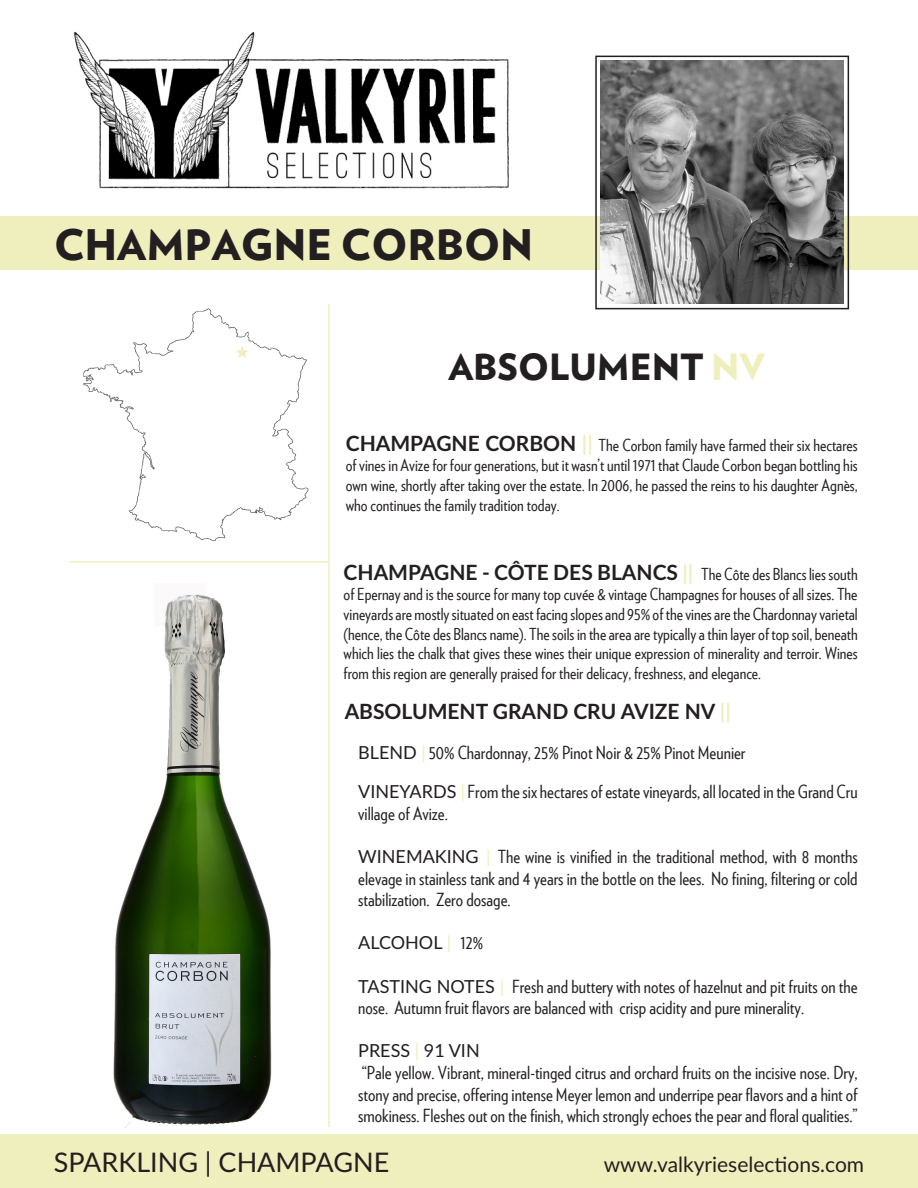
<style>
.page{position:relative;width:918px;height:1188px;background:#fff}
.page>*{position:absolute;margin:0;border:0;box-sizing:border-box;transform-origin:0 0}
.t1{font:900 42px "Verlag";color:#231f20}
.t2{font:900 36px "Verlag";color:#231f20}
.t3{font:27px "Lato";color:#231f20}
.t4{font:700 21px "Lato";color:#231f20}
.t5{font:21px "Lato";color:#231f20}
.t6{font:18px/21.6px "Verlag Condensed";color:#231f20}
.t7{font:18px "Lato";color:#231f20}
.t8{font:16.5px/19.8px "Verlag Condensed";color:#231f20;text-align:justify}
.s1{color:#efefbd}
.s2{font-family:"Lato";font-weight:700;font-size:21px}
.s3{font-family:"Lato";font-weight:700;font-size:21px;color:#efefbd}
.s4{font-family:"Lato"}
.s5{font-family:"Lato";color:#efefbd}
.s6{font-family:"Verlag Condensed"}
</style>
<div class="page">
<img style="left:73px;top:31px;width:436px;height:158px">
<img style="left:113px;top:594px;width:159px;height:533px">
<hr style="left:328px;top:304px;width:2px;height:823px;background:#efefbd">
<div style="left:0;top:216px;width:918px;height:54px;background:#efefbd"></div>
<img style="left:601px;top:61px;width:243px;height:243px">
<div style="left:1px;top:1134px;width:917px;height:54px;background:#efefbd"></div>
<hr style="left:69px;top:561px;width:259px;height:2px;background:#efefbd">
<div style="left:595px;top:56px;width:254px;height:253px;border:2px solid #231f20"></div>
<img style="left:83px;top:308px;width:226px;height:233px">
<svg style="left:235px;top:345px;width:14px;height:13px"></svg>
<p class="t1" style="left:54px;top:210px;width:481px">CHAMPAGNE CORBON</p>
<p class="t2" style="left:448px;top:337px;width:318px">ABSOLUMENT <span class="s1">NV</span></p>
<p class="t8" style="left:346px;top:435px;width:513px"><span class="s2">CHAMPAGNE CORBON</span> <span class="s3">||</span> The Corbon family have farmed their six hectares of vines in Avize for four generations, but it wasn’t until 1971 that Claude Corbon began bottling his own wine, shortly after taking over the estate. In 2006, he passed the reins to his daughter Agnès, who continues the family tradition today.</p>
<p class="t8" style="left:344px;top:564px;width:516px"><span class="s2">CHAMPAGNE - CÔTE DES BLANCS</span> <span class="s3">||</span> The Côte des Blancs lies south of Epernay and is the source for many top cuvée &amp; vintage Champagnes for houses of all sizes. The vineyards are mostly situated on east facing slopes and 95% of the vines are the Chardonnay varietal (hence, the Côte des Blancs name). The soils in the area are typically a thin layer of top soil, beneath which lies the chalk that gives these wines their unique expression of minerality and terroir. Wines from this region are generally praised for their delicacy, freshness, and elegance.</p>
<p class="t4" style="left:345px;top:696px;width:388px">ABSOLUMENT GRAND CRU AVIZE NV <span class="s1">||</span></p>
<p class="t6" style="left:358px;top:741px;width:389px"><span class="s4">BLEND</span> <span class="s5">|</span> 50% Chardonnay, 25% Pinot Noir &amp; 25% Pinot Meunier</p>
<p class="t6" style="left:358px;top:780px;width:501px"><span class="s4">VINEYARDS</span> <span class="s5">|</span> From the six hectares of estate vineyards, all located in the Grand Cru village of Avize.</p>
<p class="t6" style="left:358px;top:845px;width:501px;text-align:justify"><span class="s4">WINEMAKING</span> <span class="s5">|</span> The wine is vinified in the traditional method, with 8 months elevage in stainless tank and 4 years in the bottle on the lees. No fining, filtering or cold stabilization. Zero dosage.</p>
<p class="t7" style="left:358px;top:930px;width:126px">ALCOHOL <span class="s1">|</span> <span class="s6">12%</span></p>
<p class="t6" style="left:358px;top:975px;width:501px"><span class="s4">TASTING NOTES</span> <span class="s5">|</span> Fresh and buttery with notes of hazelnut and pit fruits on the nose. Autumn fruit flavors are balanced with crisp acidity and pure minerality.</p>
<p class="t7" style="left:358px;top:1038px;width:123px">PRESS <span class="s1">|</span> 91 VIN</p>
<p class="t6" style="left:358px;top:1061px;width:501px;text-align:justify">“Pale yellow. Vibrant, mineral-tinged citrus and orchard fruits on the incisive nose. Dry, stony and precise, offering intense Meyer lemon and underripe pear flavors and a hint of smokiness. Fleshes out on the finish, which strongly echoes the pear and floral qualities.”</p>
<p class="t3" style="left:54px;top:1143px;width:337px">SPARKLING | CHAMPAGNE</p>
<p class="t5" style="left:604px;top:1149px;width:262px">www.valkyrieselections.com</p>
</div>
